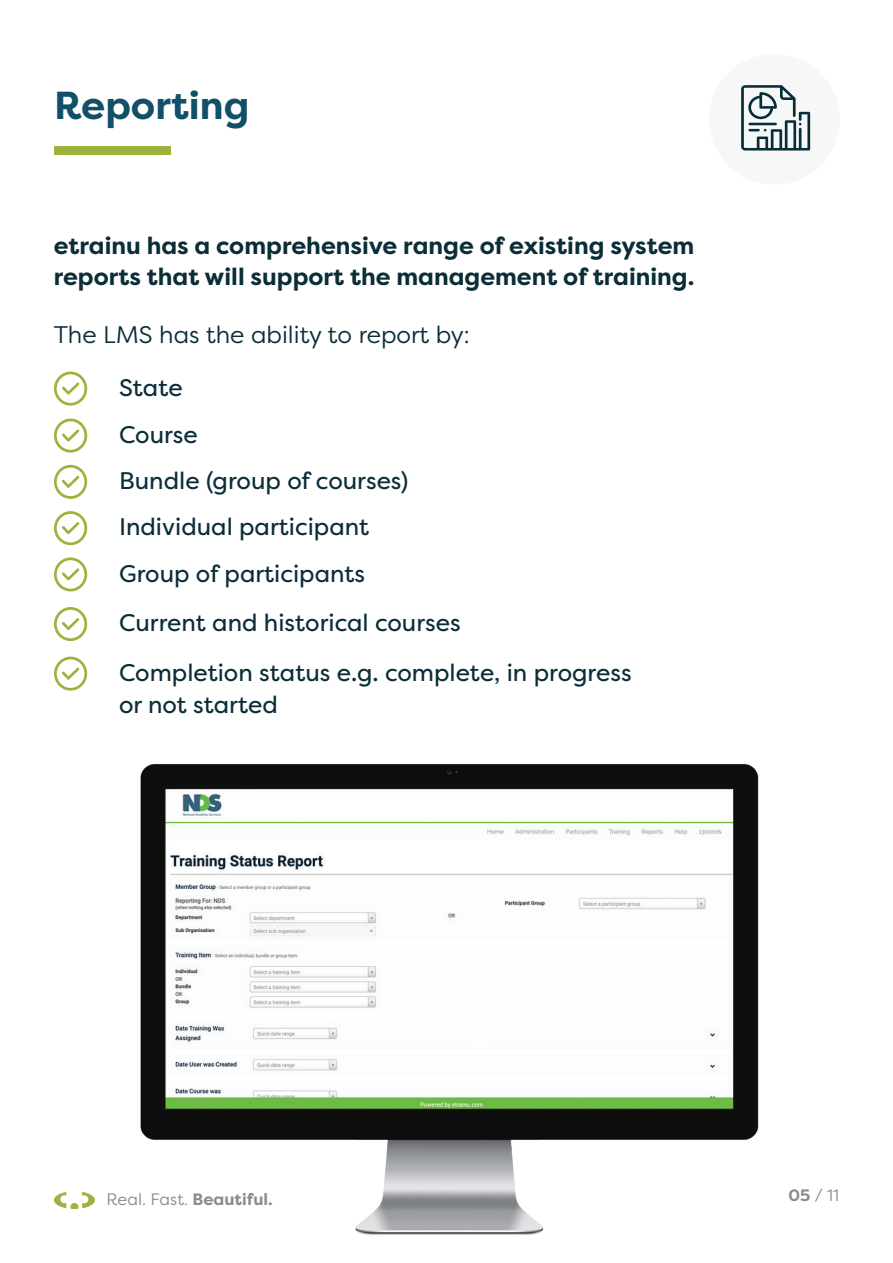
<style>
.page{position:relative;width:893px;height:1263px;background:#fff}
.page>*{position:absolute;margin:0;border:0;box-sizing:border-box;transform-origin:0 0}
.t1{font:700 39px "Filson Pro";color:#124f69}
.t2{font:24px/46.5px "Filson Pro";color:#0a2d38}
.t3{font:700 24px/31.8px "Filson Pro";color:#0a2d38}
.t4{font:24px "Filson Pro";color:#0a2d38}
.t5{font:16.5px "Filson Pro";color:#8c8b8b}
.s1{font-weight:700}
</style>
<div class="page">
<svg style="left:54px;top:1192px;width:41px;height:17px"></svg>
<div style="left:709px;top:54px;width:131px;height:131px;background:#f6f8f8;border-radius:50%"></div>
<div style="left:54px;top:146px;width:116px;height:9px;background:#9cb33d"></div>
<svg style="left:741px;top:85px;width:69px;height:66px"></svg>
<svg style="left:54px;top:372px;width:33px;height:34px"></svg>
<svg style="left:54px;top:418px;width:33px;height:35px"></svg>
<svg style="left:54px;top:465px;width:33px;height:34px"></svg>
<svg style="left:54px;top:511px;width:33px;height:34px"></svg>
<svg style="left:54px;top:557px;width:33px;height:34px"></svg>
<svg style="left:54px;top:607px;width:33px;height:34px"></svg>
<svg style="left:54px;top:657px;width:33px;height:34px"></svg>
<img style="left:140px;top:764px;width:619px;height:471px">
<h1 class="t1" style="left:54px;top:80px;width:197px">Reporting</h1>
<p class="t3" style="left:54px;top:230px;width:642px">etrainu has a comprehensive range of existing system reports that will support the management of training.</p>
<p class="t4" style="left:54px;top:319px;width:418px">The LMS has the ability to report by:</p>
<p class="t2" style="left:119px;top:364px;width:291px">State<br>Course<br>Bundle (group of courses)<br>Individual participant<br>Group of participants</p>
<p class="t2" style="left:119px;top:598px;width:514px;line-height:49.7px">Current and historical courses<br>Completion status e.g. complete, in progress</p>
<p class="t2" style="left:119px;top:681px;width:160px">or not started</p>
<p class="t5" style="left:106px;top:1188px;width:168px">Real. Fast. <span class="s1">Beautiful.</span></p>
<p class="t5" style="left:788px;top:1184px;width:52px"><span class="s1">05</span> / 11</p>
</div>
